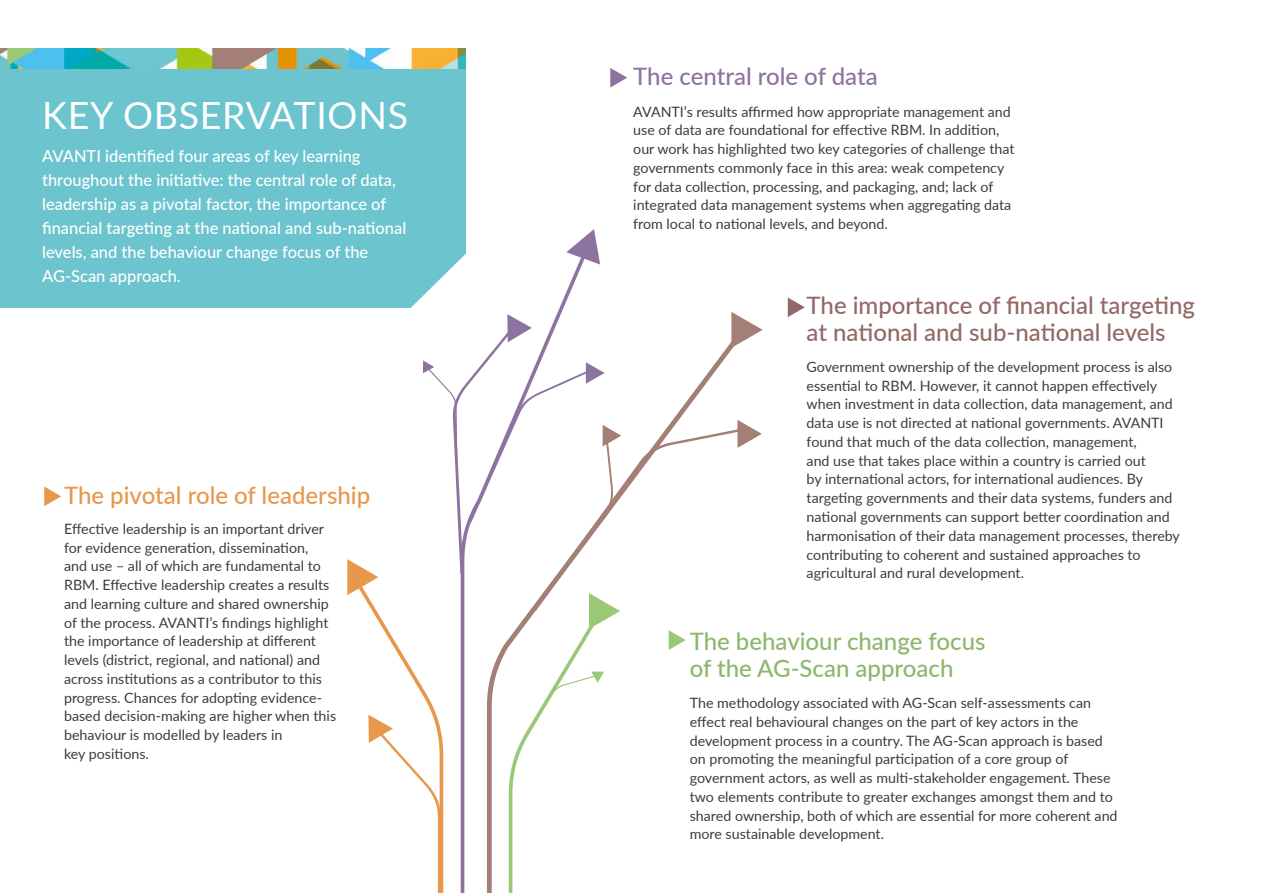
<style>
.page{position:relative;width:1263px;height:893px;background:#fff}
.page>*{position:absolute;margin:0;border:0;box-sizing:border-box;transform-origin:0 0}
.t1{font:37.5px "Lato";letter-spacing:.02em;color:#fff}
.t2{font:500 24px/27px "Lato";color:#926967}
.t3{font:500 24px/27px "Lato";color:#8db76d}
.t4{font:500 24px "Lato";color:#e7984d}
.t5{font:500 24px "Lato";color:#8d74a0}
.t6{font:500 16.5px/24px "Lato";color:#fff}
.t7{font:14.25px/18.8px "Lato";color:#3c3c3b}
</style>
<div class="page">
<div style="left:0;top:49px;width:466px;height:258px;background:#6cc4ce"></div>
<img style="left:0;top:49px;width:466px;height:19px">
<svg style="left:610px;top:68px;width:17px;height:20px"></svg>
<svg style="left:788px;top:297px;width:17px;height:20px"></svg>
<svg style="left:44px;top:486px;width:17px;height:20px"></svg>
<svg style="left:347px;top:229px;width:416px;height:664px"></svg>
<h1 class="t1" style="left:42px;top:89px;width:367px">KEY OBSERVATIONS</h1>
<p class="t6" style="left:42px;top:143px;width:366px">AVANTI identified four areas of key learning throughout the initiative: the central role of data, leadership as a pivotal factor, the importance of financial targeting at the national and sub-national levels, and the behaviour change focus of the AG-Scan approach.</p>
<h2 class="t4" style="left:64px;top:478px;width:308px">The pivotal role of leadership</h2>
<p class="t7" style="left:64px;top:519px;width:274px">Effective leadership is an important driver for evidence generation, dissemination,<br>and use – all of which are fundamental to RBM. Effective leadership creates a results and learning culture and shared ownership of the process. AVANTI’s findings highlight the importance of leadership at different levels (district, regional, and national) and across institutions as a contributor to this progress. Chances for adopting evidence&shy;based decision-making are higher when this behaviour is modelled by leaders in<br>key positions.</p>
<h2 class="t5" style="left:633px;top:59px;width:246px">The central role of data</h2>
<p class="t7" style="left:633px;top:101px;width:383px">AVANTI’s results affirmed how appropriate management and use of data are foundational for effective RBM. In addition, our work has highlighted two key categories of challenge that governments commonly face in this area: weak competency for data collection, processing, and packaging, and; lack of integrated data management systems when aggregating data from local to national levels, and beyond.</p>
<h2 class="t2" style="left:807px;top:291px;width:390px">The importance of financial targeting at national and sub-national levels</h2>
<p class="t7" style="left:807px;top:357px;width:375px">Government ownership of the development process is also essential to RBM. However, it cannot happen effectively when investment in data collection, data management, and data use is not directed at national governments. AVANTI found that much of the data collection, management,<br>and use that takes place within a country is carried out<br>by international actors, for international audiences. By targeting governments and their data systems, funders and national governments can support better coordination and harmonisation of their data management processes, thereby contributing to coherent and sustained approaches to agricultural and rural development.</p>
<h2 class="t3" style="left:690px;top:626px;width:297px">The behaviour change focus of the AG-Scan approach</h2>
<p class="t7" style="left:690px;top:693px;width:429px">The methodology associated with AG-Scan self-assessments can effect real behavioural changes on the part of key actors in the development process in a country. The AG-Scan approach is based on promoting the meaningful participation of a core group of government actors, as well as multi-stakeholder engagement. These two elements contribute to greater exchanges amongst them and to shared ownership, both of which are essential for more coherent and more sustainable development.</p>
</div>
